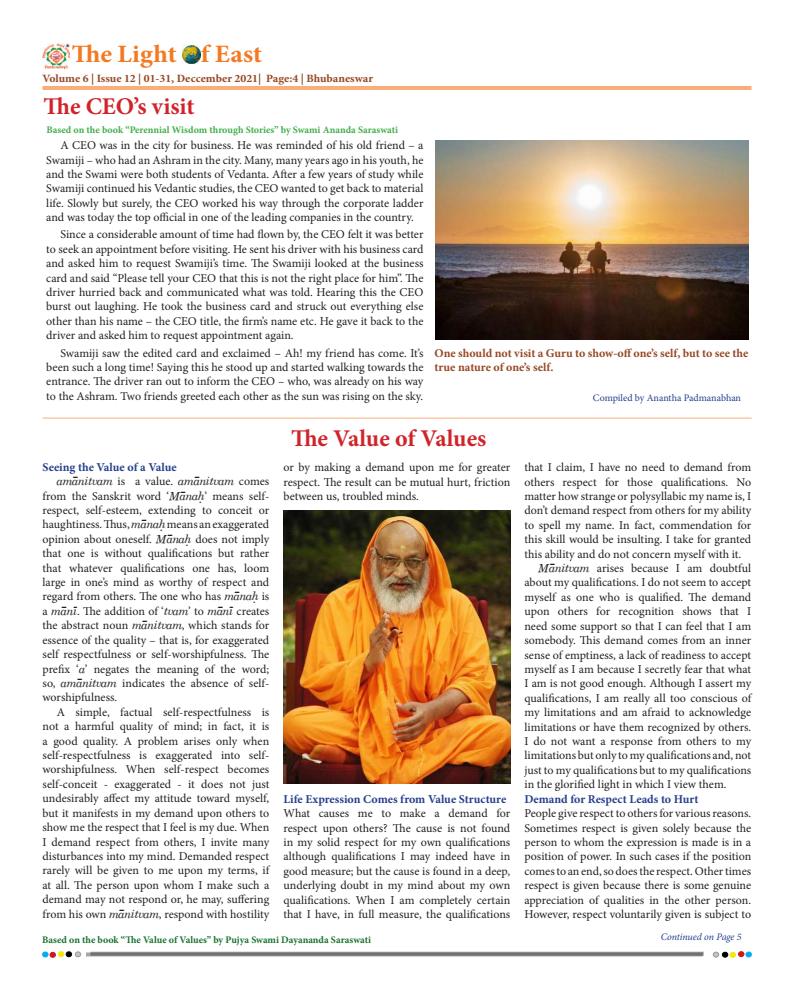
<style>
.page{position:relative;width:794px;height:993px;background:#fff}
.page>*{position:absolute;margin:0;border:0;box-sizing:border-box;transform-origin:0 0}
.t1{font:700 condensed 25.3px "Minion Pro";letter-spacing:.005em;color:#f47921;scale:1.12 1}
.t2{font:700 24px "Minion Pro";color:#d1232a}
.t3{font:16px "Arsha Translit Normal";color:#231f20}
.t4{font:12px/14.4px "Minion Pro";letter-spacing:-.005em;color:#231f20;text-align:justify}
.t5{font:700 12px "Minion Pro";color:#253f8e}
.t6{font:700 12px/14.4px "Minion Pro";color:#974824}
.t7{font:700 condensed 11.3px "Minion Pro";color:#974824;scale:1.12 1}
.t8{font:700 10px "Minion Pro";color:#40ae49}
.t9{font:700 10px "Minion Pro";color:#18712c}
.t10{font:10px "Minion Pro";letter-spacing:-.005em;color:#253f8e}
.t11{font:italic 10px "Minion Pro";letter-spacing:-.01em;color:#253f8e}
.s1{font-family:"Minion Pro";font-size:12px}
.s2{font-family:"Arsha Translit Normal";font-size:16px}
</style>
<div class="page">
<hr style="left:86px;top:952px;width:617px;height:4px;background:#828081">
<div style="left:42px;top:951px;width:7px;height:6px;border:1px solid #00aeef;border-radius:50%"></div>
<svg style="left:43px;top:951px;width:38px;height:6px"></svg>
<div style="left:745px;top:951px;width:7px;height:6px;border:1px solid #00aeef;border-radius:50%"></div>
<svg style="left:713px;top:951px;width:38px;height:6px"></svg>
<svg style="left:90px;top:951px;width:614px;height:4px"></svg>
<hr style="left:43px;top:417px;width:708px;height:1px;background:#f47921">
<img style="left:284px;top:510px;width:226px;height:273px">
<hr style="left:43px;top:86px;width:708px;height:4px;background:#f8ae79">
<img style="left:43px;top:44px;width:27px;height:25px">
<img style="left:182px;top:45px;width:18px;height:19px">
<img style="left:435px;top:140px;width:313px;height:200px">
<h1 class="t1" style="left:72px;top:36px;width:171px">The Light Of East</h1>
<p class="t7" style="left:43px;top:71px;width:297px">Volume 6 | Issue 12 | 01-31, Deccember 2021| Page:4 | Bhubaneswar</p>
<h2 class="t2" style="left:44px;top:90px;width:153px">The CEO’s visit</h2>
<p class="t8" style="left:47px;top:122px;width:353px">Based on the book “Perennial Wisdom through Stories” by Swami Ananda Saraswati</p>
<p class="t4" style="left:46px;top:138px;width:379px;text-indent:14px">A CEO was in the city for business. He was reminded of his old friend – a Swamiji – who had an Ashram in the city. Many, many years ago in his youth, he and the Swami were both students of Vedanta. After a few years of study while Swamiji continued his Vedantic studies, the CEO wanted to get back to material life. Slowly but surely, the CEO worked his way through the corporate ladder and was today the top official in one of the leading companies in the country.</p>
<p class="t4" style="left:46px;top:227px;width:379px;text-indent:14px">Since a considerable amount of time had flown by, the CEO felt it was better to seek an appointment before visiting. He sent his driver with his business card and asked him to request Swamiji’s time. The Swamiji looked at the business card and said “Please tell your CEO that this is not the right place for him”. The driver hurried back and communicated what was told. Hearing this the CEO burst out laughing. He took the business card and struck out everything else other than his name – the CEO title, the firm’s name etc. He gave it back to the driver and asked him to request appointment again.</p>
<p class="t4" style="left:46px;top:345px;width:379px;text-indent:14px">Swamiji saw the edited card and exclaimed – Ah! my friend has come. It’s been such a long time! Saying this he stood up and started walking towards the entrance. The driver ran out to inform the CEO – who, was already on his way to the Ashram. Two friends greeted each other as the sun was rising on the sky.</p>
<p class="t6" style="left:434px;top:345px;width:315px">One should not visit a Guru to show-off one’s self, but to see the true nature of one’s self.</p>
<p class="t10" style="left:593px;top:391px;width:150px">Compiled by Anantha Padmanabhan</p>
<p class="t5" style="left:43px;top:458px;width:136px">Seeing the Value of a Value</p>
<h3 class="t3" style="left:57px;top:472px;width:214px">am!nitvam <span class="s1">is a value.</span> am!nitvam <span class="s1">comes</span></h3>
<p class="t4" style="left:43px;top:488px;width:228px">from the Sanskrit word ‘<span class="s2">M!na/</span>’ means self&shy;respect, self-esteem, extending to conceit or haughtiness. Thus, <span class="s2">m!na/</span> means an exaggerated opinion about oneself. <span class="s2">M!na/</span> does not imply that one is without qualifications but rather that whatever qualifications one has, loom large in one’s mind as worthy of respect and regard from others. The one who has <span class="s2">m!na/</span> is a <span class="s2">m!n"</span>. The addition of ‘<span class="s2">tvam</span>’ to <span class="s2">m!n"</span> creates the abstract noun <span class="s2">m!nitvam</span>, which stands for essence of the quality – that is, for exaggerated self respectfulness or self-worshipfulness. The prefix ‘<span class="s2">a</span>’ negates the meaning of the word; so, <span class="s2">am!nitvam</span> indicates the absence of self&shy;worshipfulness.</p>
<p class="t4" style="left:43px;top:704px;width:228px;text-indent:14px">A simple, factual self-respectfulness is not a harmful quality of mind; in fact, it is a good quality. A problem arises only when self-respectfulness is exaggerated into self&shy;worshipfulness. When self-respect becomes self-conceit - exaggerated - it does not just undesirably affect my attitude toward myself, but it manifests in my demand upon others to show me the respect that I feel is my due. When I demand respect from others, I invite many disturbances into my mind. Demanded respect rarely will be given to me upon my terms, if at all. The person upon whom I make such a demand may not respond or, he may, suffering from his own <span class="s2">m!nitvam</span>, respond with hostility</p>
<h2 class="t2" style="left:291px;top:421px;width:197px">The Value of Values</h2>
<p class="t4" style="left:283px;top:460px;width:228px">or by making a demand upon me for greater respect. The result can be mutual hurt, friction between us, troubled minds.</p>
<p class="t5" style="left:283px;top:790px;width:224px">Life Expression Comes from Value Structure</p>
<p class="t4" style="left:283px;top:805px;width:228px">What causes me to make a demand for respect upon others? The cause is not found in my solid respect for my own qualifications although qualifications I may indeed have in good measure; but the cause is found in a deep, underlying doubt in my mind about my own qualifications. When I am completely certain that I have, in full measure, the qualifications</p>
<p class="t9" style="left:42px;top:932px;width:330px">Based on the book “The Value of Values” by Pujya Swami Dayananda Saraswati</p>
<p class="t4" style="left:524px;top:460px;width:228px">that I claim, I have no need to demand from</p>
<p class="t4" style="left:524px;top:474px;width:228px">others respect for those qualifications. No</p>
<p class="t4" style="left:524px;top:489px;width:228px">matter how strange or polysyllabic my name is, I</p>
<p class="t4" style="left:524px;top:503px;width:228px">don’t demand respect from others for my ability</p>
<p class="t4" style="left:524px;top:517px;width:228px">to spell my name. In fact, commendation for</p>
<p class="t4" style="left:524px;top:532px;width:228px">this skill would be insulting. I take for granted</p>
<p class="t4" style="left:524px;top:546px;width:218px">this ability and do not concern myself with it.</p>
<p class="t4" style="left:538px;top:561px;width:214px"><span class="s2">M!nitvam</span> arises because I am doubtful</p>
<p class="t4" style="left:524px;top:575px;width:228px">about my qualifications. I do not seem to accept</p>
<p class="t4" style="left:524px;top:589px;width:228px">myself as one who is qualified. The demand</p>
<p class="t4" style="left:524px;top:604px;width:228px">upon others for recognition shows that I</p>
<p class="t4" style="left:524px;top:618px;width:228px">need some support so that I can feel that I am</p>
<p class="t4" style="left:524px;top:633px;width:228px">somebody. This demand comes from an inner</p>
<p class="t4" style="left:524px;top:647px;width:228px">sense of emptiness, a lack of readiness to accept</p>
<p class="t4" style="left:524px;top:661px;width:228px">myself as I am because I secretly fear that what</p>
<p class="t4" style="left:524px;top:676px;width:228px">I am is not good enough. Although I assert my</p>
<p class="t4" style="left:524px;top:690px;width:228px">qualifications, I am really all too conscious of</p>
<p class="t4" style="left:524px;top:705px;width:228px">my limitations and am afraid to acknowledge</p>
<p class="t4" style="left:524px;top:719px;width:228px">limitations or have them recognized by others.</p>
<p class="t4" style="left:524px;top:733px;width:228px">I do not want a response from others to my</p>
<p class="t4" style="left:524px;top:748px;width:228px">limitations but only to my qualifications and, not</p>
<p class="t4" style="left:524px;top:762px;width:228px">just to my qualifications but to my qualifications</p>
<p class="t4" style="left:524px;top:777px;width:204px">in the glorified light in which I view them.</p>
<p class="t5" style="left:524px;top:790px;width:176px">Demand for Respect Leads to Hurt</p>
<p class="t4" style="left:524px;top:805px;width:228px">People give respect to others for various reasons.<br>Sometimes respect is given solely because the person to whom the expression is made is in a position of power. In such cases if the position comes to an end, so does the respect. Other times respect is given because there is some genuine appreciation of qualities in the other person.<br>However, respect voluntarily given is subject to</p>
<p class="t11" style="left:660px;top:929px;width:82px">Continued on Page 5</p>
</div>
